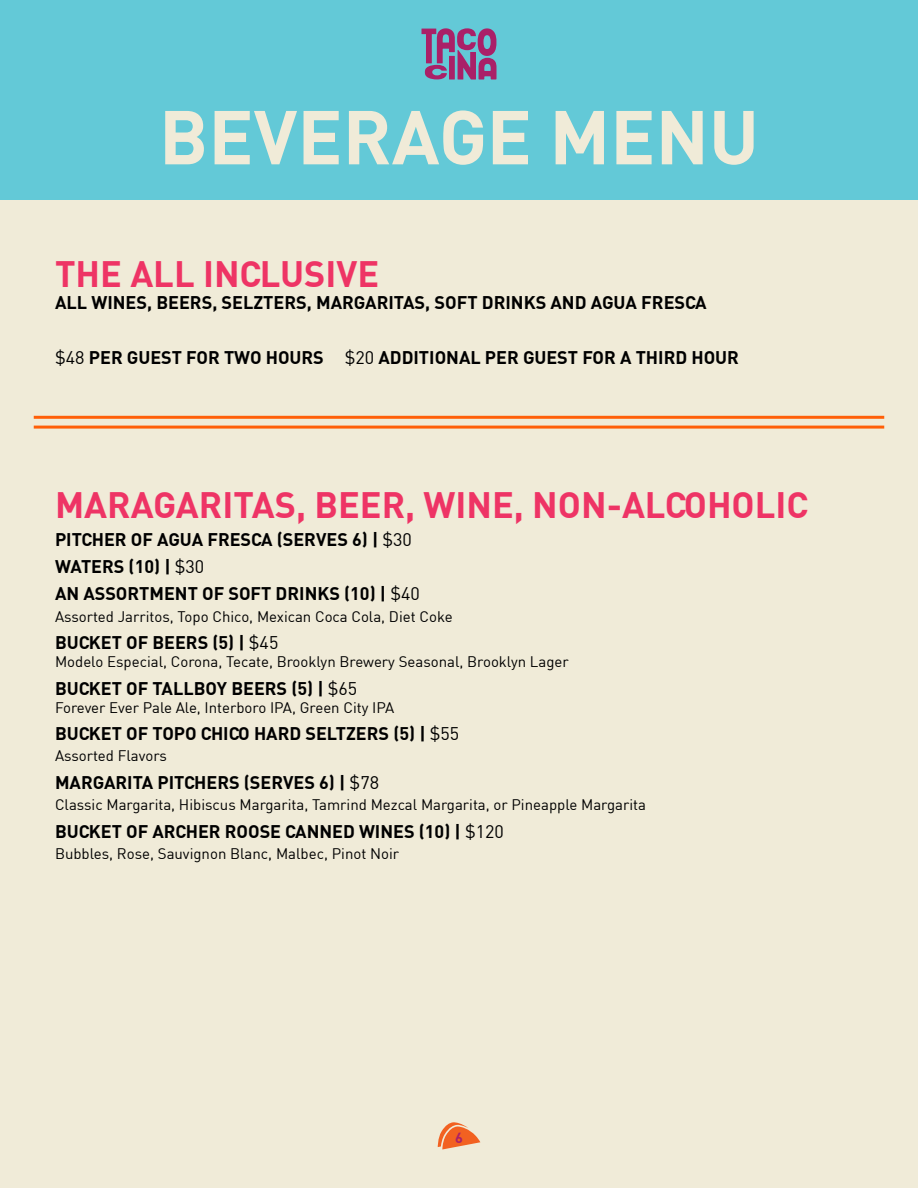
<style>
.page{position:relative;width:918px;height:1188px;background:#fff}
.page>*{position:absolute;margin:0;border:0;box-sizing:border-box;transform-origin:0 0}
.t1{font:700 75px "DIN";color:#f0ebd8}
.t2{font:700 36px "DIN";color:#ee3465}
.t3{font:700 18px/27.3px "DIN";color:#000}
.t4{font:15px "DIN";color:#000}
.t5{font:700 14.4px "DIN";color:#aa2068}
.s1{font-weight:400}
</style>
<div class="page">
<div style="left:0;top:200px;width:918px;height:988px;background:#f0ebd8"></div>
<div style="left:0;top:0;width:918px;height:200px;background:#63c9d7"></div>
<svg style="left:422px;top:28px;width:74px;height:52px"></svg>
<hr style="left:34px;top:416px;width:850px;height:3px;background:#ff5f08">
<hr style="left:34px;top:426px;width:850px;height:3px;background:#ff5f08">
<svg style="left:438px;top:1122px;width:42px;height:27px"></svg>
<h1 class="t1" style="left:159px;top:88px;width:601px">BEVERAGE MENU</h1>
<h2 class="t2" style="left:55px;top:251px;width:326px">THE ALL INCLUSIVE</h2>
<p class="t3" style="left:55px;top:288px;width:653px">ALL WINES, BEERS, SELZTERS, MARGARITAS, SOFT DRINKS AND AGUA FRESCA</p>
<p class="t3" style="left:55px;top:343px;width:686px"><span class="s1">$48</span> PER GUEST FOR TWO HOURS <span class="s1">$20</span> ADDITIONAL PER GUEST FOR A THIRD HOUR</p>
<h2 class="t2" style="left:55px;top:482px;width:753px">MARAGARITAS, BEER, WINE, NON-ALCOHOLIC</h2>
<p class="t3" style="left:55px;top:525px;width:366px">PITCHER OF AGUA FRESCA (SERVES 6) | <span class="s1">$30<br></span>WATERS (10) | <span class="s1">$30<br></span>AN ASSORTMENT OF SOFT DRINKS (10) | <span class="s1">$40</span></p>
<p class="t4" style="left:55px;top:607px;width:399px">Assorted Jarritos, Topo Chico, Mexican Coca Cola, Diet Coke</p>
<p class="t3" style="left:55px;top:628px;width:225px">BUCKET OF BEERS (5) | <span class="s1">$45</span></p>
<p class="t4" style="left:55px;top:652px;width:515px">Modelo Especial, Corona, Tecate, Brooklyn Brewery Seasonal, Brooklyn Lager</p>
<p class="t3" style="left:55px;top:674px;width:304px">BUCKET OF TALLBOY BEERS (5) | <span class="s1">$65</span></p>
<p class="t4" style="left:55px;top:698px;width:341px">Forever Ever Pale Ale, Interboro IPA, Green City IPA</p>
<p class="t3" style="left:55px;top:719px;width:406px">BUCKET OF TOPO CHICO HARD SELTZERS (5) | <span class="s1">$55</span></p>
<p class="t4" style="left:55px;top:747px;width:113px">Assorted Flavors</p>
<p class="t3" style="left:55px;top:768px;width:326px">MARGARITA PITCHERS (SERVES 6) | <span class="s1">$78</span></p>
<p class="t4" style="left:55px;top:795px;width:592px">Classic Margarita, Hibiscus Margarita, Tamrind Mezcal Margarita, or Pineapple Margarita</p>
<p class="t3" style="left:55px;top:817px;width:450px">BUCKET OF ARCHER ROOSE CANNED WINES (10) | <span class="s1">$120</span></p>
<p class="t4" style="left:55px;top:844px;width:346px">Bubbles, Rose, Sauvignon Blanc, Malbec, Pinot Noir</p>
<p class="t5" style="left:455px;top:1128px;width:9px">6</p>
</div>
